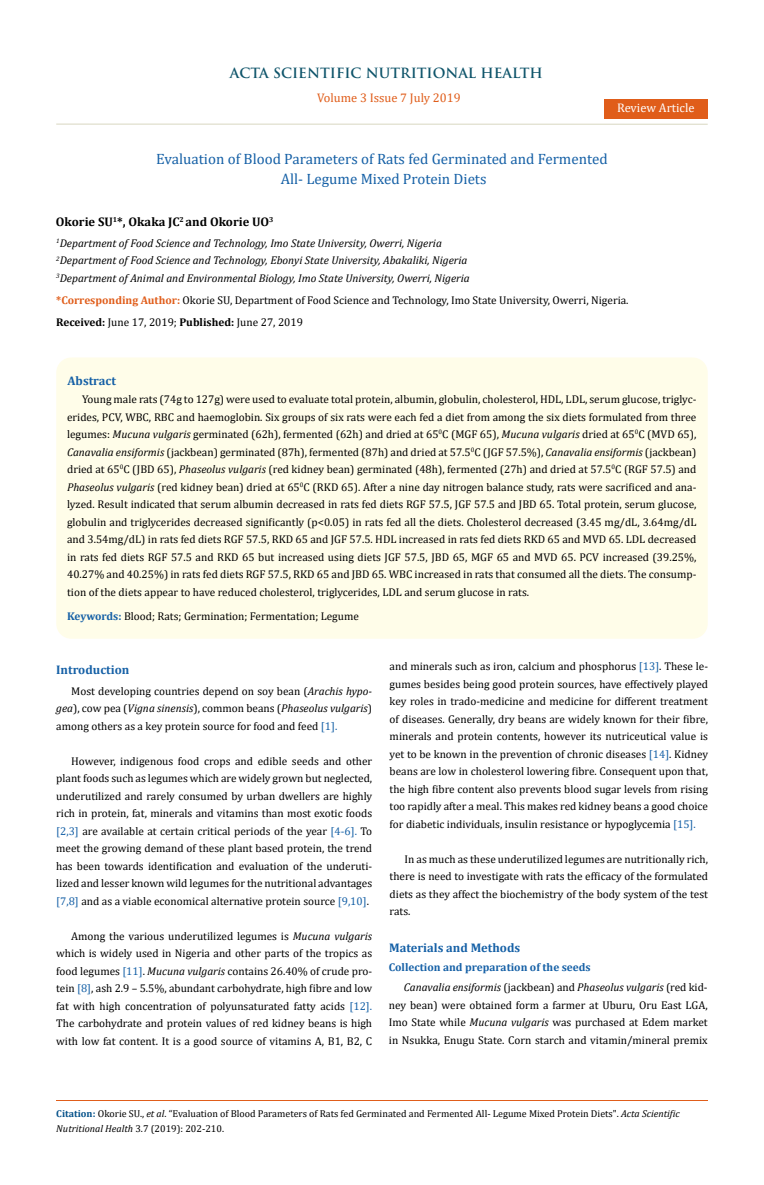
<style>
.page{position:relative;width:764px;height:1185px;background:#fff}
.page>*{position:absolute;margin:0;border:0;box-sizing:border-box;transform-origin:0 0}
.t1{font:15px/20px "Cambria";color:#1560a6;text-align:center}
.t2{font:700 13.75px "Trajan Pro";color:#0e546a}
.t3{font:700 12.5px "Cambria";color:#1560a6}
.t4{font:700 12.5px "Cambria";color:#000}
.t5{font:12.5px "Cambria";color:#e05d1a}
.t6{font:12.5px "Cambria";color:#fff}
.t7{font:11.25px/17.5px "Cambria";color:#000;text-align:justify}
.t8{font:italic 11.25px/17.5px "Cambria";color:#000}
.t9{font:700 11.25px "Cambria";color:#1560a6}
.t10{font:10px/15px "Cambria";color:#000}
.s1{font-weight:700;color:#e05d1a}
.s2{font-weight:700}
.s3{font-style:italic}
.s4{font-weight:700;color:#1560a6}
.s5{color:#1560a6}
.s6{font-weight:700;color:#035089}
</style>
<div class="page">
<div style="left:604px;top:99px;width:103px;height:20px;background:#e05d1a"></div>
<div style="left:56px;top:358px;width:651px;height:281px;background:#fffde9;border-radius:15px"></div>
<hr style="left:56px;top:1101px;width:651px;height:1px;background:#e05d1a">
<hr style="left:56px;top:123px;width:651px;height:2px;background:#e0dfcd">
<p class="t2" style="left:230px;top:64px;width:315px">ACTA SCIENTIFIC NUTRITIONAL HEALTH</p>
<p class="t5" style="left:317px;top:91px;width:145px">Volume 3 Issue 7 July 2019</p>
<p class="t6" style="left:617px;top:100px;width:79px">Review Article</p>
<h1 class="t1" style="left:156px;top:149px;width:453px">Evaluation of Blood Parameters of Rats fed Germinated and Fermented<br>All- Legume Mixed Protein Diets</h1>
<p class="t4" style="left:56px;top:213px;width:219px">Okorie SU<sup>1</sup>*, Okaka JC<sup>2</sup> and Okorie UO<sup>3</sup></p>
<p class="t8" style="left:56px;top:234px;width:415px"><sup>1</sup>Department of Food Science and Technology, Imo State University, Owerri, Nigeria<br><sup>2</sup>Department of Food Science and Technology, Ebonyi State University, Abakaliki, Nigeria<br><sup>3</sup>Department of Animal and Environmental Biology, Imo State University, Owerri, Nigeria</p>
<p class="t7" style="left:56px;top:292px;width:574px"><span class="s1">*Corresponding Author:</span> Okorie SU, Department of Food Science and Technology, Imo State University, Owerri, Nigeria.</p>
<p class="t7" style="left:56px;top:313px;width:248px"><span class="s2">Received:</span> June 17, 2019; <span class="s2">Published:</span> June 27, 2019</p>
<p class="t3" style="left:68px;top:371px;width:50px">Abstract</p>
<p class="t7" style="left:67px;top:390px;width:631px;text-indent:15px">Young male rats (74g to 127g) were used to evaluate total protein, albumin, globulin, cholesterol, HDL, LDL, serum glucose, triglyc&shy;erides, PCV, WBC, RBC and haemoglobin. Six groups of six rats were each fed a diet from among the six diets formulated from three legumes: <span class="s3">Mucuna vulgaris</span> germinated (62h), fermented (62h) and dried at 65<sup>0</sup>C (MGF 65), <span class="s3">Mucuna vulgaris</span> dried at 65<sup>0</sup>C (MVD 65), <span class="s3">Canavalia ensiformis</span> (jackbean) germinated (87h), fermented (87h) and dried at 57.5<sup>0</sup>C (JGF 57.5%), <span class="s3">Canavalia ensiformis</span> (jackbean) dried at 65<sup>0</sup>C (JBD 65), <span class="s3">Phaseolus vulgaris</span> (red kidney bean) germinated (48h), fermented (27h) and dried at 57.5<sup>0</sup>C (RGF 57.5) and <span class="s3">Phaseolus vulgaris</span> (red kidney bean) dried at 65<sup>0</sup>C (RKD 65). After a nine day nitrogen balance study, rats were sacrificed and ana&shy;lyzed. Result indicated that serum albumin decreased in rats fed diets RGF 57.5, JGF 57.5 and JBD 65. Total protein, serum glucose, globulin and triglycerides decreased significantly (p&lt;0.05) in rats fed all the diets. Cholesterol decreased (3.45 mg/dL, 3.64mg/dL and 3.54mg/dL) in rats fed diets RGF 57.5, RKD 65 and JGF 57.5. HDL increased in rats fed diets RKD 65 and MVD 65. LDL decreased in rats fed diets RGF 57.5 and RKD 65 but increased using diets JGF 57.5, JBD 65, MGF 65 and MVD 65. PCV increased (39.25%, 40.27% and 40.25%) in rats fed diets RGF 57.5, RKD 65 and JBD 65. WBC increased in rats that consumed all the diets. The consump&shy;tion of the diets appear to have reduced cholesterol, triglycerides, LDL and serum glucose in rats.</p>
<p class="t7" style="left:67px;top:608px;width:293px"><span class="s4">Keywords:</span> Blood; Rats; Germination; Fermentation; Legume</p>
<p class="t3" style="left:56px;top:661px;width:75px">Introduction</p>
<p class="t7" style="left:56px;top:682px;width:317px;text-indent:15px">Most developing countries depend on soy bean (<span class="s3">Arachis hypo&shy;gea</span>), cow pea (<span class="s3">Vigna sinensis</span>), common beans (<span class="s3">Phaseolus vulgaris</span>) among others as a key protein source for food and feed <span class="s5">[1].</span></p>
<p class="t7" style="left:56px;top:752px;width:317px;text-indent:15px">However, indigenous food crops and edible seeds and other plant foods such as legumes which are widely grown but neglected, underutilized and rarely consumed by urban dwellers are highly rich in protein, fat, minerals and vitamins than most exotic foods <span class="s5">[2,3]</span> are available at certain critical periods of the year <span class="s5">[4-6].</span> To meet the growing demand of these plant based protein, the trend has been towards identification and evaluation of the underuti&shy;lized and lesser known wild legumes for the nutritional advantages <span class="s5">[7,8]</span> and as a viable economical alternative protein source <span class="s5">[9,10]</span>.</p>
<p class="t7" style="left:56px;top:927px;width:317px;text-indent:15px">Among the various underutilized legumes is <span class="s3">Mucuna vulgaris </span>which is widely used in Nigeria and other parts of the tropics as food legumes <span class="s5">[11]</span>. <span class="s3">Mucuna vulgaris</span> contains 26.40% of crude pro&shy;tein <span class="s5">[8]</span>, ash 2.9 – 5.5%, abundant carbohydrate, high fibre and low fat with high concentration of polyunsaturated fatty acids <span class="s5">[12].<br></span>The carbohydrate and protein values of red kidney beans is high with low fat content. It is a good source of vitamins A, B1, B2, C</p>
<p class="t7" style="left:390px;top:657px;width:320px">and minerals such as iron, calcium and phosphorus <span class="s5">[13]</span>. These le&shy;gumes besides being good protein sources, have effectively played key roles in trado-medicine and medicine for different treatment of diseases. Generally, dry beans are widely known for their fibre, minerals and protein contents, however its nutriceutical value is yet to be known in the prevention of chronic diseases <span class="s5">[14]</span>. Kidney beans are low in cholesterol lowering fibre. Consequent upon that, the high fibre content also prevents blood sugar levels from rising too rapidly after a meal. This makes red kidney beans a good choice for diabetic individuals, insulin resistance or hypoglycemia <span class="s5">[15].</span></p>
<p class="t7" style="left:390px;top:850px;width:320px;text-indent:15px">In as much as these underutilized legumes are nutritionally rich, there is need to investigate with rats the efficacy of the formulated diets as they affect the biochemistry of the body system of the test rats.</p>
<p class="t3" style="left:389px;top:939px;width:133px">Materials and Methods</p>
<p class="t9" style="left:389px;top:959px;width:203px">Collection and preparation of the seeds</p>
<p class="t7" style="left:389px;top:979px;width:320px;text-indent:15px"><span class="s3">Canavalia ensiformis</span> (jackbean) and <span class="s3">Phaseolus vulgaris</span> (red kid&shy;ney bean) were obtained form a farmer at Uburu, Oru East LGA, Imo State while <span class="s3">Mucuna vulgaris</span> was purchased at Edem market in Nsukka, Enugu State. Corn starch and vitamin/mineral premix</p>
<p class="t10" style="left:56px;top:1106px;width:625px"><span class="s6">Citation:</span> Okorie SU., <span class="s3">et al</span>. “Evaluation of Blood Parameters of Rats fed Germinated and Fermented All- Legume Mixed Protein Diets". <span class="s3">Acta Scientific<br>Nutritional Health</span> 3.7 (2019): 202-210.</p>
</div>
